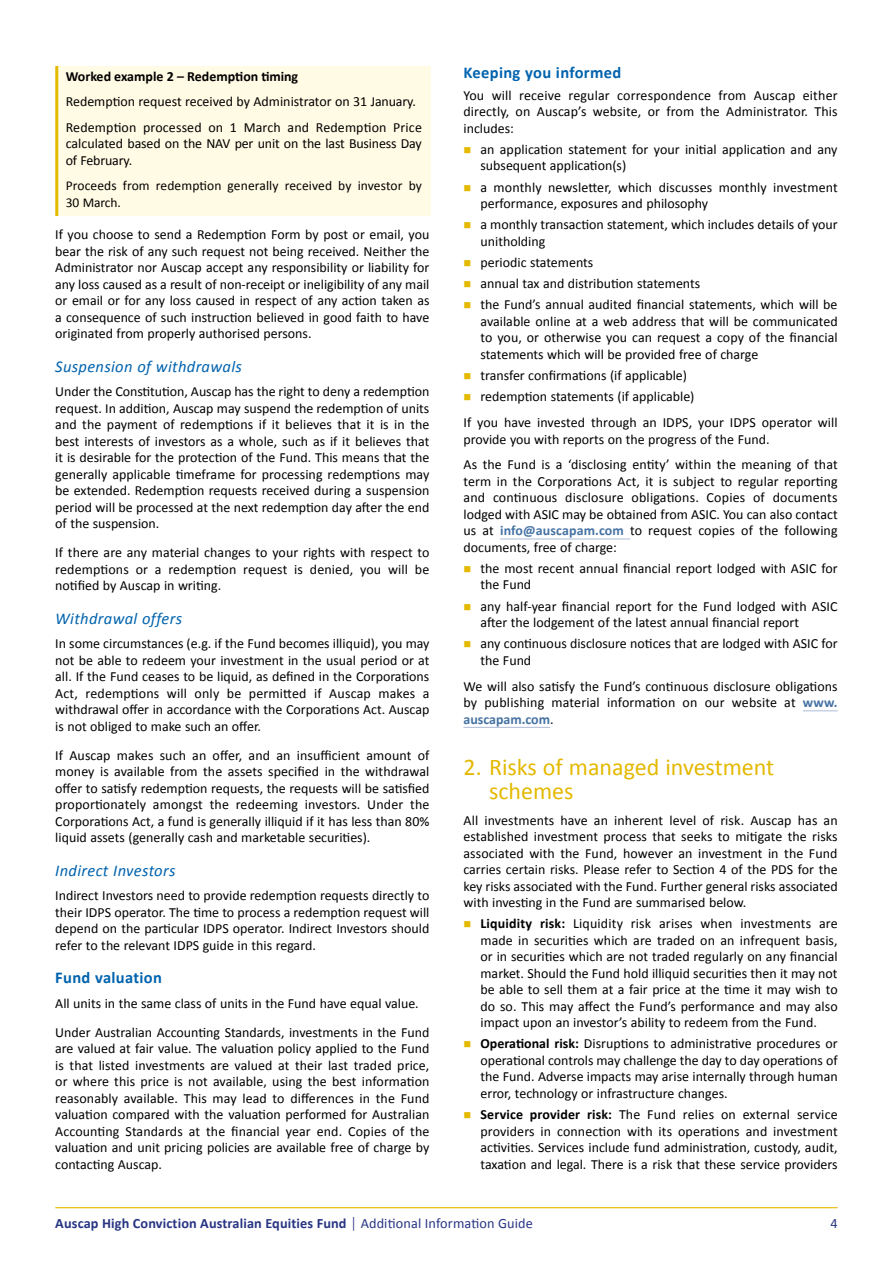
<style>
.page{position:relative;width:893px;height:1263px;background:#fff}
.page>*{position:absolute;margin:0;border:0;box-sizing:border-box;transform-origin:0 0}
.t1{font:24px/24px "Calibri";color:#e4b900}
.t2{font:italic 16.5px "Calibri";letter-spacing:.02em;color:#0063ae}
.t3{font:700 16.5px "Calibri";letter-spacing:.02em;color:#0063ae}
.t4{font:700 14.25px "Calibri";letter-spacing:.01em;color:#283583}
.t5{font:14.25px "Calibri";color:#283583}
.t6{font:13.95px/16.5px "Calibri";color:#000;text-align:justify}
.t7{font:700 13.95px "Calibri";color:#000}
.t8{font:13.5px/16.5px "Calibri";letter-spacing:.01em;color:#000}
.s1{color:#e4b900}
.s2{font-weight:700;color:#4572a3}
.s3{font-weight:700}
.s4{font-weight:300;font-size:15.75px}
.s5{font-weight:400}
</style>
<div class="page">
<hr style="left:55px;top:1207px;width:783px;height:1px;background:#e4b900">
<div style="left:57px;top:66px;width:374px;height:150px;background:#fffbe4"></div>
<hr style="left:55px;top:66px;width:3px;height:150px;background:#e4b900">
<hr style="left:500px;top:539px;width:130px;height:1px;background:#aebcd7">
<hr style="left:803px;top:710px;width:35px;height:1px;background:#aebcd7">
<hr style="left:463px;top:727px;width:87px;height:1px;background:#aebcd7">
<p class="t7" style="left:66px;top:68px;width:234px">Worked example 2 – Redemption timing</p>
<p class="t6" style="left:66px;top:88px;width:358px;line-height:25.5px">Redemption request received by Administrator on 31 January.<br>Redemption processed on 1 March and Redemption Price</p>
<p class="t6" style="left:66px;top:135px;width:358px">calculated based on the NAV per unit on the last Business Day of February.</p>
<p class="t8" style="left:66px;top:177px;width:358px">Proceeds from redemption generally received by investor by<br>30 March.</p>
<p class="t6" style="left:55px;top:225px;width:376px">If you choose to send a Redemption Form by post or email, you bear the risk of any such request not being received. Neither the Administrator nor Auscap accept any responsibility or liability for any loss caused as a result of non-receipt or ineligibility of any mail or email or for any loss caused in respect of any action taken as a consequence of such instruction believed in good faith to have originated from properly authorised persons.</p>
<p class="t2" style="left:55px;top:356px;width:188px">Suspension of withdrawals</p>
<p class="t6" style="left:55px;top:382px;width:376px">Under the Constitution, Auscap has the right to deny a redemption request. In addition, Auscap may suspend the redemption of units and the payment of redemptions if it believes that it is in the best interests of investors as a whole, such as if it believes that it is desirable for the protection of the Fund. This means that the generally applicable timeframe for processing redemptions may be extended. Redemption requests received during a suspension period will be processed at the next redemption day after the end of the suspension.</p>
<p class="t6" style="left:55px;top:543px;width:376px">If there are any material changes to your rights with respect to redemptions or a redemption request is denied, you will be notified by Auscap in writing.</p>
<p class="t2" style="left:55px;top:608px;width:128px">Withdrawal offers</p>
<p class="t6" style="left:55px;top:634px;width:376px">In some circumstances (e.g. if the Fund becomes illiquid), you may not be able to redeem your investment in the usual period or at all. If the Fund ceases to be liquid, as defined in the Corporations Act, redemptions will only be permitted if Auscap makes a withdrawal offer in accordance with the Corporations Act. Auscap is not obliged to make such an offer.</p>
<p class="t6" style="left:55px;top:746px;width:376px">If Auscap makes such an offer, and an insufficient amount of money is available from the assets specified in the withdrawal offer to satisfy redemption requests, the requests will be satisfied proportionately amongst the redeeming investors. Under the Corporations Act, a fund is generally illiquid if it has less than 80% liquid assets (generally cash and marketable securities).</p>
<p class="t2" style="left:55px;top:860px;width:122px">Indirect Investors</p>
<p class="t6" style="left:55px;top:886px;width:376px">Indirect Investors need to provide redemption requests directly to their IDPS operator. The time to process a redemption request will depend on the particular IDPS operator. Indirect Investors should refer to the relevant IDPS guide in this regard.</p>
<p class="t3" style="left:55px;top:967px;width:108px">Fund valuation</p>
<p class="t6" style="left:55px;top:988px;width:376px;line-height:29px">All units in the same class of units in the Fund have equal value.<br>Under Australian Accounting Standards, investments in the Fund</p>
<p class="t6" style="left:55px;top:1040px;width:376px">are valued at fair value. The valuation policy applied to the Fund is that listed investments are valued at their last traded price, or where this price is not available, using the best information reasonably available. This may lead to differences in the Fund valuation compared with the valuation performed for Australian Accounting Standards at the financial year end. Copies of the valuation and unit pricing policies are available free of charge by contacting Auscap.</p>
<p class="t3" style="left:463px;top:63px;width:159px">Keeping you informed</p>
<p class="t6" style="left:463px;top:86px;width:376px">You will receive regular correspondence from Auscap either directly, on Auscap’s website, or from the Administrator. This includes:</p>
<p class="t6" style="left:480px;top:140px;width:359px;text-indent:-17px"><span class="s1">■</span> an application statement for your initial application and any subsequent application(s)</p>
<p class="t6" style="left:480px;top:178px;width:359px;text-indent:-17px"><span class="s1">■</span> a monthly newsletter, which discusses monthly investment performance, exposures and philosophy</p>
<p class="t6" style="left:480px;top:216px;width:359px;text-indent:-17px"><span class="s1">■</span> a monthly transaction statement, which includes details of your unitholding</p>
<p class="t6" style="left:463px;top:253px;width:131px"><span class="s1">■</span> periodic statements</p>
<p class="t6" style="left:463px;top:275px;width:238px"><span class="s1">■</span> annual tax and distribution statements</p>
<p class="t6" style="left:480px;top:296px;width:359px;text-indent:-17px"><span class="s1">■</span> the Fund’s annual audited financial statements, which will be available online at a web address that will be communicated to you, or otherwise you can request a copy of the financial statements which will be provided free of charge</p>
<p class="t6" style="left:463px;top:367px;width:225px"><span class="s1">■</span> transfer confirmations (if applicable)</p>
<p class="t6" style="left:463px;top:383px;width:376px;line-height:25.7px"><span class="s1">■</span> redemption statements (if applicable)<br>If you have invested through an IDPS, your IDPS operator will</p>
<p class="t6" style="left:463px;top:425px;width:376px;line-height:25.7px">provide you with reports on the progress of the Fund.<br>As the Fund is a ‘disclosing entity’ within the meaning of that</p>
<p class="t6" style="left:463px;top:472px;width:376px">term in the Corporations Act, it is subject to regular reporting and continuous disclosure obligations. Copies of documents lodged with ASIC may be obtained from ASIC. You can also contact us at <span class="s2">info@auscapam.com</span> to request copies of the following documents, free of charge:</p>
<p class="t6" style="left:480px;top:559px;width:359px;text-indent:-17px"><span class="s1">■</span> the most recent annual financial report lodged with ASIC for the Fund</p>
<p class="t6" style="left:480px;top:597px;width:359px;text-indent:-17px"><span class="s1">■</span> any half-year financial report for the Fund lodged with ASIC after the lodgement of the latest annual financial report</p>
<p class="t6" style="left:480px;top:635px;width:359px;text-indent:-17px"><span class="s1">■</span> any continuous disclosure notices that are lodged with ASIC for the Fund</p>
<p class="t6" style="left:463px;top:677px;width:376px">We will also satisfy the Fund’s continuous disclosure obligations by publishing material information on our website at <span class="s2">www. auscapam.com</span>.</p>
<h1 class="t1" style="left:489px;top:754px;width:287px;text-indent:-26px">2. Risks of managed investment schemes</h1>
<p class="t6" style="left:463px;top:811px;width:376px">All investments have an inherent level of risk. Auscap has an established investment process that seeks to mitigate the risks associated with the Fund, however an investment in the Fund carries certain risks. Please refer to Section 4 of the PDS for the key risks associated with the Fund. Further general risks associated with investing in the Fund are summarised below.</p>
<p class="t6" style="left:480px;top:915px;width:359px;text-indent:-17px"><span class="s1">■</span> <span class="s3">Liquidity risk:</span> Liquidity risk arises when investments are made in securities which are traded on an infrequent basis, or in securities which are not traded regularly on any financial market. Should the Fund hold illiquid securities then it may not be able to sell them at a fair price at the time it may wish to do so. This may affect the Fund’s performance and may also impact upon an investor’s ability to redeem from the Fund.</p>
<p class="t6" style="left:480px;top:1035px;width:359px;text-indent:-17px"><span class="s1">■</span> <span class="s3">Operational risk:</span> Disruptions to administrative procedures or operational controls may challenge the day to day operations of the Fund. Adverse impacts may arise internally through human error, technology or infrastructure changes.</p>
<p class="t6" style="left:480px;top:1106px;width:359px;text-indent:-17px"><span class="s1">■</span> <span class="s3">Service provider risk:</span> The Fund relies on external service providers in connection with its operations and investment activities. Services include fund administration, custody, audit, taxation and legal. There is a risk that these service providers</p>
<p class="t4" style="left:55px;top:1214px;width:479px">Auscap High Conviction Australian Equities Fund <span class="s4">|</span> <span class="s5">Additional Information Guide</span></p>
<p class="t5" style="left:830px;top:1214px;width:9px">4</p>
</div>
